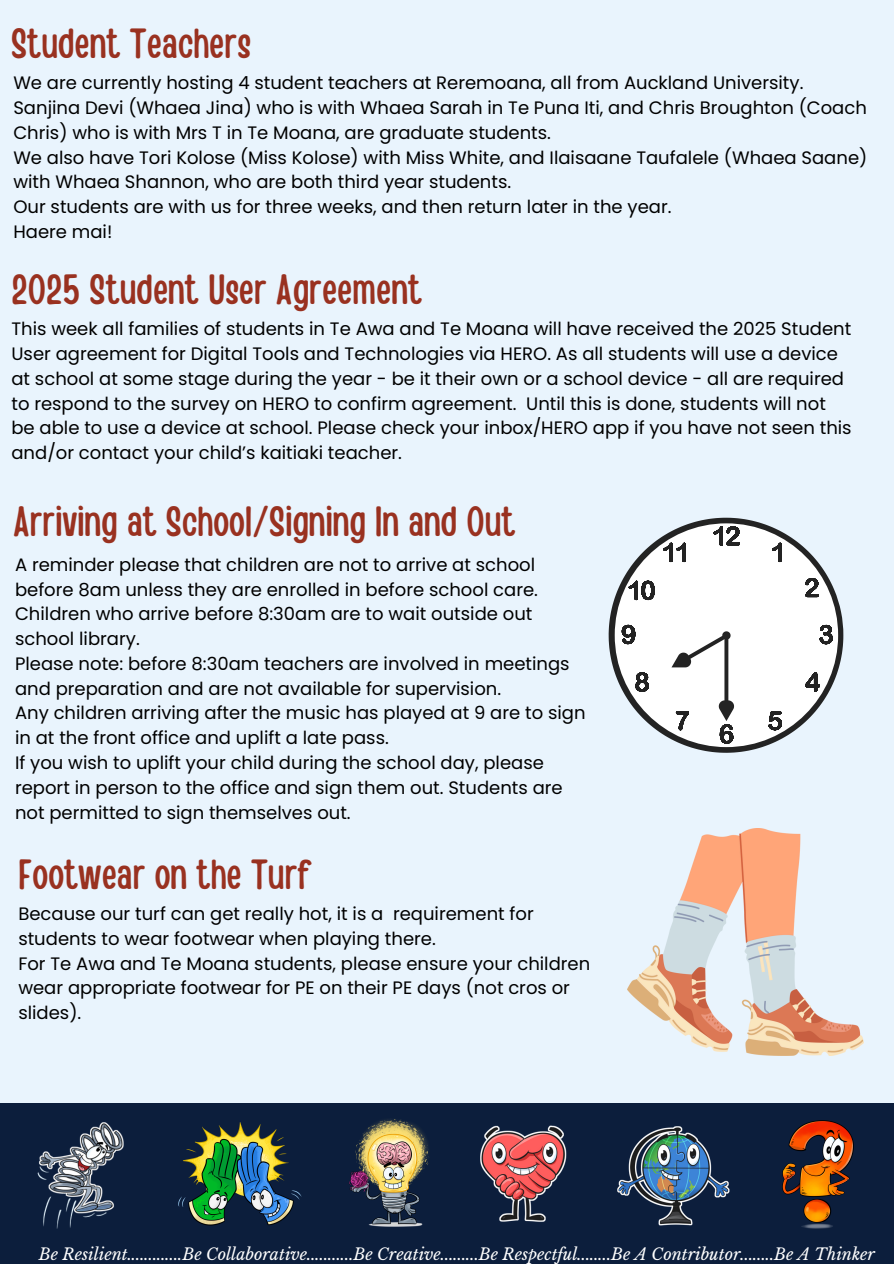
<style>
.page{position:relative;width:894px;height:1264px;background:#fff}
.page>*{position:absolute;margin:0;border:0;box-sizing:border-box;transform-origin:0 0}
.t1{font:42px "Handy Casual Condensed";color:#993120}
.t2{font:18px/24.8px "Poppins";color:#000}
.t3{font:italic 16.05px "Libre Baskerville";color:#fff}
</style>
<div class="page">
<div style="left:0;top:0;width:893px;height:1263px;background:#e9f4fd"></div>
<div style="left:0;top:1103px;width:893px;height:160px;background:#0c1e3c"></div>
<img style="left:38px;top:1122px;width:86px;height:107px">
<img style="left:782px;top:1120px;width:72px;height:109px">
<img style="left:480px;top:1125px;width:86px;height:97px">
<img style="left:349px;top:1119px;width:80px;height:108px">
<img style="left:178px;top:1122px;width:124px;height:104px">
<img style="left:617px;top:1126px;width:113px;height:100px">
<svg style="left:608px;top:517px;width:235px;height:235px;fill:#fff"></svg>
<img style="left:627px;top:828px;width:236px;height:227px">
<p class="t1" style="left:11px;top:16px;width:241px">Student Teachers</p>
<p class="t2" style="left:13px;top:70px;width:791px">We are currently hosting 4 student teachers at Reremoana, all from Auckland University.</p>
<p class="t2" style="left:13px;top:95px;width:854px">Sanjina Devi (Whaea Jina) who is with Whaea Sarah in Te Puna Iti, and Chris Broughton (Coach<br>Chris) who is with Mrs T in Te Moana, are graduate students.</p>
<p class="t2" style="left:13px;top:145px;width:855px">We also have Tori Kolose (Miss Kolose) with Miss White, and Ilaisaane Taufalele (Whaea Saane) with Whaea Shannon, who are both third year students.</p>
<h1 class="t2" style="left:13px;top:194px;width:659px">Our students are with us for three weeks, and then return later in the year.</h1>
<p class="t2" style="left:13px;top:219px;width:100px">Haere mai!</p>
<h1 class="t1" style="left:11px;top:262px;width:412px">2025 Student User Agreement</h1>
<p class="t2" style="left:11px;top:316px;width:841px">This week all families of students in Te Awa and Te Moana will have received the 2025 Student User agreement for Digital Tools and Technologies via HERO. As all students will use a device at school at some stage during the year - be it their own or a school device - all are required to respond to the survey on HERO to confirm agreement. Until this is done, students will not be able to use a device at school. Please check your inbox/HERO app if you have not seen this and/or contact your child’s kaitiaki teacher.</p>
<p class="t1" style="left:13px;top:494px;width:503px">Arriving at School/Signing In and Out</p>
<p class="t2" style="left:15px;top:552px;width:524px">A reminder please that children are not to arrive at school before 8am unless they are enrolled in before school care.<br>Children who arrive before 8:30am are to wait outside out school library.</p>
<p class="t2" style="left:15px;top:651px;width:556px">Please note: before 8:30am teachers are involved in meetings and preparation and are not available for supervision.</p>
<p class="t2" style="left:15px;top:700px;width:572px">Any children arriving after the music has played at 9 are to sign in at the front office and uplift a late pass.</p>
<p class="t2" style="left:15px;top:750px;width:549px">If you wish to uplift your child during the school day, please report in person to the office and sign them out. Students are not permitted to sign themselves out.</p>
<h1 class="t1" style="left:18px;top:847px;width:295px">Footwear on the Turf</h1>
<p class="t2" style="left:18px;top:901px;width:516px">Because our turf can get really hot, it is a requirement for students to wear footwear when playing there.</p>
<p class="t2" style="left:18px;top:951px;width:573px">For Te Awa and Te Moana students, please ensure your children wear appropriate footwear for PE on their PE days (not cros or slides).</p>
<h1 class="t3" style="left:39px;top:1244px;width:837px">Be Resilient.............Be Collaborative...........Be Creative.........Be Respectful........Be A Contributor........Be A Thinker</h1>
</div>
